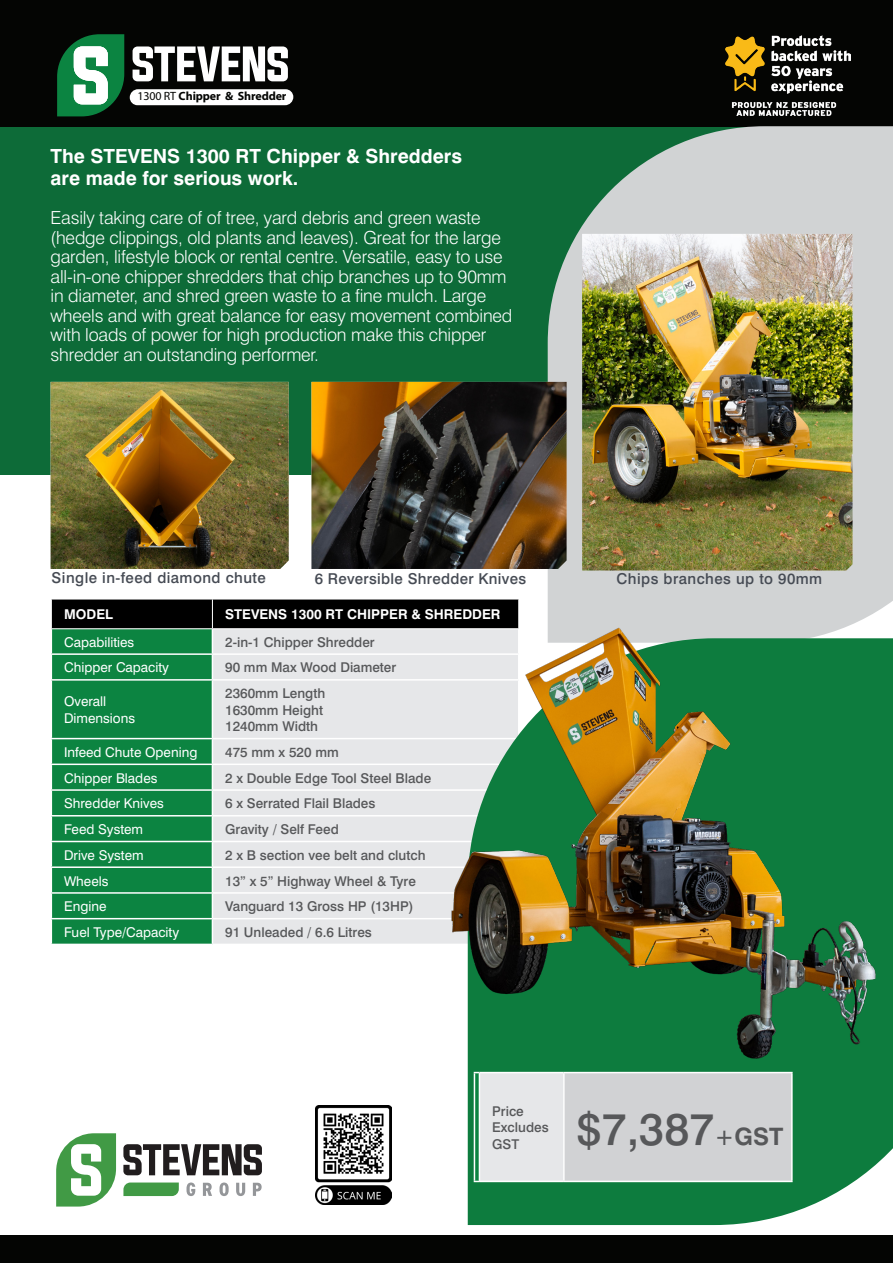
<style>
.page{position:relative;width:893px;height:1263px;background:#fff}
.page>*{position:absolute;margin:0;border:0;box-sizing:border-box;transform-origin:0 0}
.Table_Copy_Para{font:500 45px "Swiss 721";color:#57585a}
.CS_Bulleted_Features{font:700 19.5px "Swiss 721 BT";color:#fff}
.CS_Bulleted_Features-2{font:300 18px/19.5px "Swiss 721 BT";letter-spacing:-.01em;color:#fff}
.Pull_Quote_Para{font:500 15px "Swiss 721 BT";letter-spacing:.03em;color:#464b54}
.Table_Copy_Para-2{font:500 13.5px "Swiss 721 BT";color:#57585a}
.Table_Category_Column{font:13.5px/16.5px "Swiss 721 BT";color:#fff}
.Table_Header_Para{font:700 13.5px "Swiss 721 BT";color:#fff}
.t1{font:700 12px "Myriad Pro";letter-spacing:-.01em;color:#040503}
.s1{font-weight:400}
.s2{font-family:"Swiss 721 BT"}
.s3{font-size:24px}
.s4{font-weight:700;font-size:24px}
</style>
<div class="page">
<svg style="left:56px;top:1133px;width:60px;height:73px"></svg>
<svg style="left:123px;top:1144px;width:139px;height:31px"></svg>
<svg style="left:186px;top:1182px;width:9px;height:14px"></svg>
<svg style="left:203px;top:1183px;width:9px;height:13px"></svg>
<svg style="left:220px;top:1182px;width:9px;height:14px"></svg>
<svg style="left:236px;top:1183px;width:9px;height:13px"></svg>
<svg style="left:253px;top:1183px;width:9px;height:13px"></svg>
<svg style="left:123px;top:1182px;width:56px;height:14px"></svg>
<div style="left:0;top:1235px;width:893px;height:28px;background:#040503"></div>
<div style="left:0;top:0;width:893px;height:150px;background:#040503"></div>
<div style="left:130px;top:89px;width:163px;height:16px;background:#fff;border-radius:8px"></div>
<svg style="left:133px;top:46px;width:155px;height:35px"></svg>
<svg style="left:57px;top:34px;width:67px;height:82px;background:#4d936c"></svg>
<div style="left:0;top:128px;width:893px;height:347px;background:#0d6b38"></div>
<svg style="left:548px;top:126px;width:345px;height:501px;background:#b7c5bf"></svg>
<svg style="left:52px;top:681px;width:160px;height:263px;background:#0f8543"></svg>
<div style="left:213px;top:681px;width:238px;height:263px;background:#e6e7e9"></div>
<svg style="left:51px;top:599px;width:468px;height:80px;background:#5c7869"></svg>
<hr style="left:51px;top:738px;width:161px;height:1px;background:#fff">
<hr style="left:212px;top:738px;width:307px;height:1px;background:#fff">
<hr style="left:51px;top:763px;width:161px;height:2px;background:#fff">
<hr style="left:212px;top:763px;width:307px;height:2px;background:#fff">
<hr style="left:51px;top:789px;width:161px;height:2px;background:#fff">
<hr style="left:212px;top:789px;width:307px;height:2px;background:#fff">
<hr style="left:51px;top:815px;width:161px;height:1px;background:#fff">
<hr style="left:212px;top:815px;width:307px;height:1px;background:#fff">
<hr style="left:51px;top:841px;width:161px;height:1px;background:#fff">
<hr style="left:212px;top:841px;width:307px;height:1px;background:#fff">
<hr style="left:51px;top:866px;width:161px;height:2px;background:#fff">
<hr style="left:212px;top:866px;width:307px;height:2px;background:#fff">
<hr style="left:51px;top:892px;width:161px;height:2px;background:#fff">
<hr style="left:212px;top:892px;width:307px;height:2px;background:#fff">
<hr style="left:51px;top:918px;width:161px;height:1px;background:#fff">
<svg style="left:51px;top:739px;width:1px;height:205px"></svg>
<hr style="left:212px;top:918px;width:307px;height:1px;background:#fff">
<svg style="left:212px;top:739px;width:1px;height:205px"></svg>
<svg style="left:468px;top:638px;width:425px;height:587px;background:#278a52"></svg>
<img style="left:582px;top:234px;width:271px;height:336px">
<img style="left:51px;top:382px;width:238px;height:187px">
<img style="left:311px;top:382px;width:256px;height:187px">
<svg style="left:475px;top:1073px;width:4px;height:108px"></svg>
<div style="left:479px;top:1072px;width:85px;height:109px;background:#e6e7e9"></div>
<div style="left:564px;top:1072px;width:228px;height:109px;background:#d1d2d4"></div>
<hr style="left:474px;top:1073px;width:1px;height:108px;background:#fff">
<hr style="left:479px;top:1072px;width:85px;height:1px;background:#fff">
<hr style="left:479px;top:1073px;width:1px;height:108px;background:#fff">
<hr style="left:564px;top:1072px;width:229px;height:1px;background:#fff">
<hr style="left:563px;top:1073px;width:2px;height:108px;background:#fff">
<hr style="left:791px;top:1073px;width:2px;height:108px;background:#fff">
<hr style="left:479px;top:1181px;width:85px;height:1px;background:#fff">
<hr style="left:564px;top:1181px;width:229px;height:1px;background:#fff">
<img style="left:726px;top:36px;width:124px;height:80px">
<img style="left:451px;top:627px;width:426px;height:433px">
<img style="left:315px;top:1106px;width:76px;height:98px">
<p class="t1" style="left:137px;top:88px;width:151px"><span class="s1">1300 RT</span> Chipper &amp; Shredder</p>
<p class="CS_Bulleted_Features" style="left:51px;top:144px;width:413px">The STEVENS 1300 RT Chipper &amp; Shredders</p>
<p class="CS_Bulleted_Features" style="left:51px;top:166px;width:249px">are made for serious work.</p>
<p class="CS_Bulleted_Features-2" style="left:51px;top:208px;width:463px">Easily taking care of of tree, yard debris and green waste (hedge clippings, old plants and leaves). Great for the large garden, lifestyle block or rental centre. Versatile, easy to use all-in-one chipper shredders that chip branches up to 90mm in diameter, and shred green waste to a fine mulch. Large wheels and with great balance for easy movement combined with loads of power for high production make this chipper shredder an outstanding performer.</p>
<p class="Pull_Quote_Para" style="left:52px;top:569px;width:216px">Single in-feed diamond chute</p>
<p class="Pull_Quote_Para" style="left:315px;top:569px;width:213px">6 Reversible Shredder Knives</p>
<p class="Pull_Quote_Para" style="left:617px;top:569px;width:207px">Chips branches up to 90mm</p>
<p class="Table_Header_Para" style="left:64px;top:606px;width:50px">MODEL</p>
<p class="Table_Header_Para" style="left:225px;top:606px;width:277px">STEVENS 1300 RT CHIPPER &amp; SHREDDER</p>
<p class="Table_Category_Column" style="left:64px;top:633px;width:72px">Capabilities</p>
<p class="Table_Copy_Para-2" style="left:225px;top:634px;width:151px">2-in-1 Chipper Shredder</p>
<p class="Table_Category_Column" style="left:64px;top:659px;width:106px">Chipper Capacity</p>
<p class="Table_Copy_Para-2" style="left:225px;top:659px;width:173px">90 mm Max Wood Diameter</p>
<p class="Table_Category_Column" style="left:64px;top:693px;width:73px">Overall<br>Dimensions</p>
<p class="Table_Copy_Para-2" style="left:225px;top:685px;width:102px">2360mm Length</p>
<p class="Table_Copy_Para-2" style="left:225px;top:702px;width:99px">1630mm Height</p>
<p class="Table_Copy_Para-2" style="left:225px;top:718px;width:94px">1240mm Width</p>
<p class="Table_Category_Column" style="left:64px;top:744px;width:135px">Infeed Chute Opening</p>
<p class="Table_Copy_Para-2" style="left:225px;top:744px;width:115px">475 mm x 520 mm</p>
<p class="Table_Category_Column" style="left:64px;top:769px;width:95px">Chipper Blades</p>
<p class="Table_Copy_Para-2" style="left:225px;top:769px;width:208px">2 x Double Edge Tool Steel Blade</p>
<p class="Table_Category_Column" style="left:64px;top:795px;width:101px">Shredder Knives</p>
<p class="Table_Copy_Para-2" style="left:225px;top:795px;width:152px">6 x Serrated Flail Blades</p>
<p class="Table_Category_Column" style="left:64px;top:821px;width:81px">Feed System</p>
<p class="Table_Copy_Para-2" style="left:225px;top:821px;width:115px">Gravity / Self Feed</p>
<p class="Table_Category_Column" style="left:64px;top:847px;width:81px">Drive System</p>
<p class="Table_Copy_Para-2" style="left:225px;top:847px;width:202px">2 x B section vee belt and clutch</p>
<p class="Table_Category_Column" style="left:64px;top:872px;width:46px">Wheels</p>
<p class="Table_Copy_Para-2" style="left:225px;top:872px;width:192px">13” x 5” Highway Wheel &amp; Tyre</p>
<p class="Table_Category_Column" style="left:64px;top:898px;width:44px">Engine</p>
<p class="Table_Copy_Para-2" style="left:225px;top:898px;width:190px">Vanguard 13 Gross HP (13HP)</p>
<p class="Table_Category_Column" style="left:64px;top:924px;width:117px">Fuel Type/Capacity</p>
<p class="Table_Copy_Para-2" style="left:225px;top:924px;width:148px">91 Unleaded / 6.6 Litres</p>
<p class="Table_Copy_Para-2" style="left:492px;top:1103px;width:33px">Price</p>
<p class="Table_Copy_Para-2" style="left:492px;top:1119px;width:58px">Excludes</p>
<p class="Table_Copy_Para-2" style="left:492px;top:1136px;width:29px">GST</p>
<p class="Table_Copy_Para" style="left:577px;top:1102px;width:208px"><span class="s2">$</span>7<span class="s2">,</span>387<span class="s3">+</span><span class="s4">GST</span></p>
</div>
